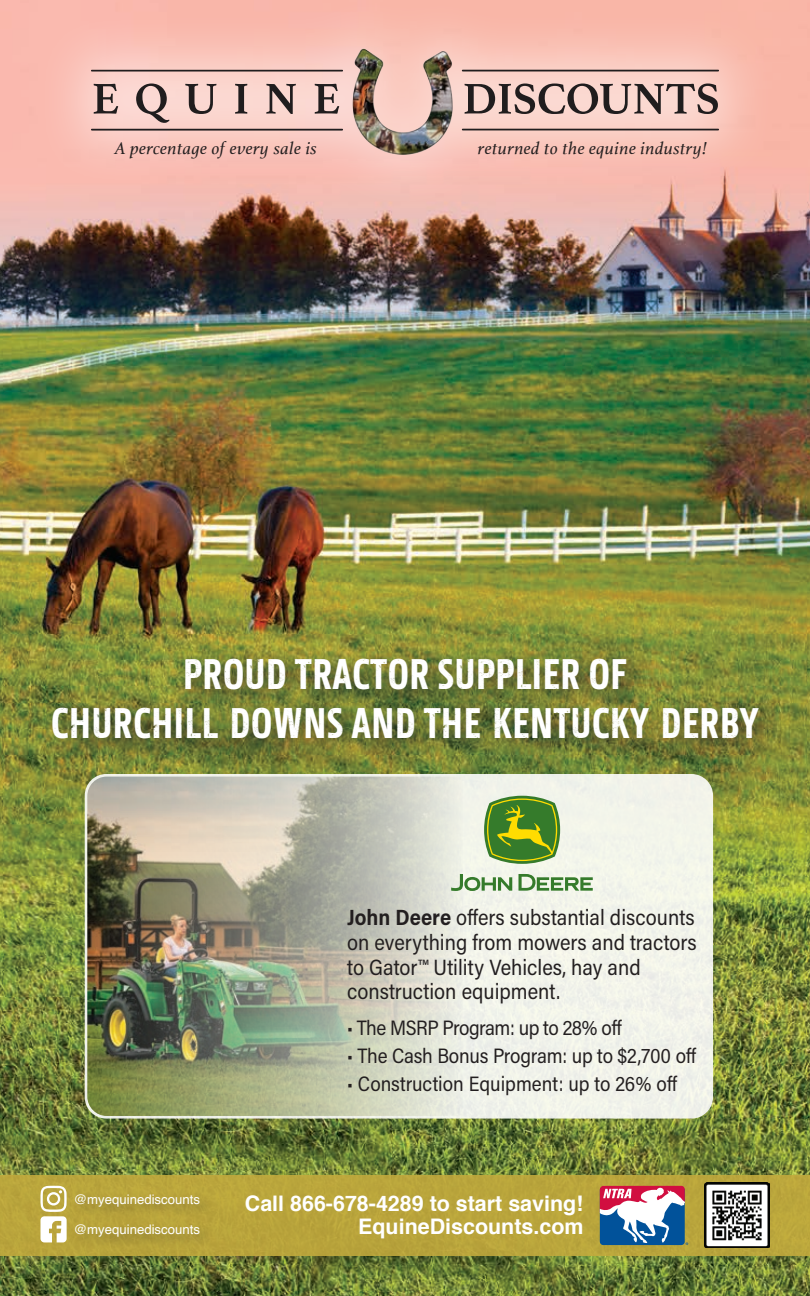
<style>
.page{position:relative;width:810px;height:1296px;background:#fff}
.page>*{position:absolute;margin:0;border:0;box-sizing:border-box;transform-origin:0 0}
.t1{font:42.75px/49.5px "JD Sans Pro Cond Bold Rough Edges";color:#fff;text-align:center}
.t2{font:22.05px/24.5px "Acumin Pro Semi Cond";color:#231f20;scale:.95 1}
.t3{font:700 21.38px "Helvetica";color:#fff}
.t4{font:20.93px "Acumin Pro Semi Cond";letter-spacing:-.01em;color:#231f20;scale:.95 1}
.t5{font:italic 18.22px "Athelas";letter-spacing:.02em;color:#231f20}
.t6{font:13.28px "Helvetica";color:#fff}
.s1{font-weight:700}
</style>
<div class="page">
<img style="left:0;top:0;width:810px;height:1296px">
<div style="left:38px;top:643px;width:748px;height:125px;background:#231f20;opacity:.75"></div>
<div style="left:85px;top:774px;width:628px;height:345px;background:#f2f4ea;border-radius:22px"></div>
<div style="left:0;top:1175px;width:810px;height:81px;background:#baa53c"></div>
<img style="left:705px;top:1183px;width:65px;height:65px">
<div style="left:72px;top:1221px;width:142px;height:29px;background:#b39f3a"></div>
<div style="left:72px;top:1191px;width:142px;height:29px;background:#b4a03a"></div>
<div style="left:34px;top:0;width:743px;height:213px;background:#fff;opacity:.5"></div>
<hr style="left:91px;top:70px;width:252px;height:2px;background:#201d1e">
<hr style="left:91px;top:129px;width:252px;height:2px;background:#201d1e">
<hr style="left:462px;top:70px;width:257px;height:1px;background:#201d1e">
<hr style="left:462px;top:129px;width:257px;height:1px;background:#201d1e">
<svg style="left:465px;top:84px;width:253px;height:30px;background:#ad9590"></svg>
<svg style="left:94px;top:84px;width:24px;height:30px"></svg>
<svg style="left:136px;top:84px;width:34px;height:39px"></svg>
<svg style="left:185px;top:84px;width:31px;height:30px"></svg>
<svg style="left:235px;top:84px;width:12px;height:30px"></svg>
<svg style="left:266px;top:84px;width:30px;height:30px"></svg>
<svg style="left:315px;top:84px;width:24px;height:30px"></svg>
<img style="left:340px;top:46px;width:125px;height:115px">
<img style="left:87px;top:777px;width:376px;height:339px">
<svg style="left:40px;top:1186px;width:27px;height:56px"></svg>
<svg style="left:600px;top:1186px;width:88px;height:59px;background:#8b89ac"></svg>
<svg style="left:518px;top:874px;width:75px;height:17px"></svg>
<svg style="left:451px;top:874px;width:61px;height:17px"></svg>
<svg style="left:484px;top:796px;width:76px;height:68px;background:#709b3b"></svg>
<p class="t5" style="left:115px;top:134px;width:203px">A percentage of every sale is</p>
<p class="t5" style="left:478px;top:134px;width:231px">returned to the equine industry!</p>
<p class="t1" style="left:51px;top:651px;width:710px">PROUD TRACTOR SUPPLIER OF<br>CHURCHILL DOWNS AND THE KENTUCKY DERBY</p>
<p class="t6" style="left:74px;top:1189px;width:128px">@myequinediscounts</p>
<p class="t2" style="left:347px;top:905px;width:370px"><span class="s1">John Deere</span> offers substantial discounts on everything from mowers and tractors to Gator™ Utility Vehicles, hay and construction equipment.</p>
<p class="t4" style="left:347px;top:1013px;width:291px">• The MSRP Program: up to 28% off</p>
<p class="t4" style="left:347px;top:1041px;width:369px">• The Cash Bonus Program: up to $2,700 off</p>
<p class="t4" style="left:347px;top:1070px;width:349px">• Construction Equipment: up to 26% off</p>
<p class="t3" style="left:245px;top:1186px;width:340px">Call 866-678-4289 to start saving!</p>
<p class="t6" style="left:74px;top:1219px;width:128px">@myequinediscounts</p>
<p class="t3" style="left:358px;top:1209px;width:227px">EquineDiscounts.com</p>
</div>
